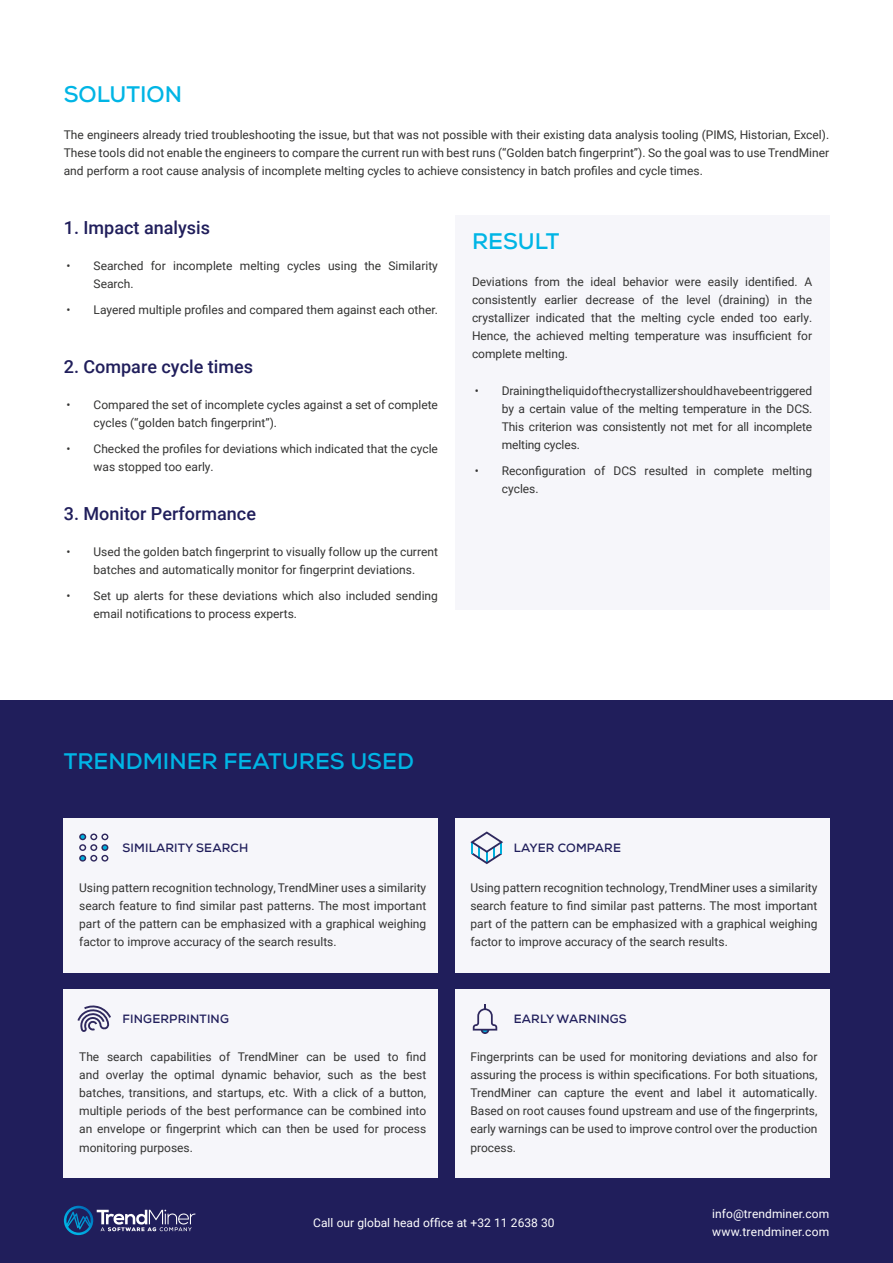
<style>
.page{position:relative;width:893px;height:1263px;background:#fff}
.page>*{position:absolute;margin:0;border:0;box-sizing:border-box;transform-origin:0 0}
.t1{font:700 22.5px "Nexa";color:#00b5e5}
.t2{font:500 18px "Roboto";color:#201e5b}
.t3{font:12px/18px "Roboto";color:#333332;text-align:justify}
.t4{font:12px/18px "Roboto";letter-spacing:.005em;color:#fff}
.t5{font:700 12px "Nexa";letter-spacing:.015em;color:#201e5b}
</style>
<div class="page">
<div style="left:0;top:701px;width:893px;height:562px;background:#201e5b"></div>
<div style="left:455px;top:215px;width:374px;height:395px;background:#f6f6fa"></div>
<div style="left:64px;top:818px;width:374px;height:155px;background:#f6f6fa"></div>
<svg style="left:79px;top:833px;width:29px;height:28px"></svg>
<div style="left:455px;top:818px;width:374px;height:155px;background:#f6f6fa"></div>
<svg style="left:470px;top:831px;width:33px;height:33px"></svg>
<div style="left:455px;top:990px;width:374px;height:188px;background:#f6f6fa"></div>
<svg style="left:473px;top:1005px;width:24px;height:29px"></svg>
<div style="left:64px;top:990px;width:374px;height:188px;background:#f6f6fa"></div>
<svg style="left:77px;top:1005px;width:34px;height:27px"></svg>
<svg style="left:64px;top:1206px;width:132px;height:29px"></svg>
<h1 class="t1" style="left:64px;top:80px;width:120px">SOLUTION</h1>
<p class="t3" style="left:64px;top:126px;width:767px">The engineers already tried troubleshooting the issue, but that was not possible with their existing data analysis tooling (PIMS, Historian, Excel).<br>These tools did not enable the engineers to compare the current run with best runs (“Golden batch fingerprint”). So the goal was to use TrendMiner and perform a root cause analysis of incomplete melting cycles to achieve consistency in batch profiles and cycle times.</p>
<h2 class="t2" style="left:64px;top:215px;width:148px">1. Impact analysis</h2>
<p class="t3" style="left:94px;top:256px;width:346px;text-indent:-27px">• Searched for incomplete melting cycles using the Similarity<br>Search.</p>
<p class="t3" style="left:67px;top:301px;width:373px">• Layered multiple profiles and compared them against each other.</p>
<h2 class="t2" style="left:64px;top:354px;width:191px">2. Compare cycle times</h2>
<p class="t3" style="left:94px;top:395px;width:346px;text-indent:-27px">• Compared the set of incomplete cycles against a set of complete cycles (“golden batch fingerprint”).</p>
<p class="t3" style="left:94px;top:439px;width:346px;text-indent:-27px">• Checked the profiles for deviations which indicated that the cycle was stopped too early.</p>
<h2 class="t2" style="left:64px;top:501px;width:194px">3. Monitor Performance</h2>
<p class="t3" style="left:67px;top:542px;width:373px;text-align:center">• Used the golden batch fingerprint to visually follow up the current batches and automatically monitor for fingerprint deviations.</p>
<p class="t3" style="left:94px;top:586px;width:346px;text-indent:-27px">• Set up alerts for these deviations which also included sending email notifications to process experts.</p>
<h1 class="t1" style="left:472px;top:227px;width:89px">RESULT</h1>
<p class="t3" style="left:472px;top:273px;width:342px">Deviations from the ideal behavior were easily identified. A consistently earlier decrease of the level (draining) in the crystallizer indicated that the melting cycle ended too early.<br>Hence, the achieved melting temperature was insufficient for complete melting.</p>
<p class="t3" style="left:502px;top:381px;width:312px;text-indent:-27px">• Draining the liquid of the crystallizer should have been triggered by a certain value of the melting temperature in the DCS.<br>This criterion was consistently not met for all incomplete melting cycles.</p>
<p class="t3" style="left:502px;top:461px;width:312px;text-indent:-27px">• Reconfiguration of DCS resulted in complete melting cycles.</p>
<h1 class="t1" style="left:64px;top:746px;width:352px">TRENDMINER FEATURES USED</h1>
<p class="t5" style="left:123px;top:840px;width:127px">SIMILARITY SEARCH</p>
<p class="t3" style="left:79px;top:878px;width:349px">Using pattern recognition technology, TrendMiner uses a similarity search feature to find similar past patterns. The most important part of the pattern can be emphasized with a graphical weighing factor to improve accuracy of the search results.</p>
<p class="t5" style="left:123px;top:1011px;width:108px">FINGERPRINTING</p>
<p class="t3" style="left:79px;top:1048px;width:349px">The search capabilities of TrendMiner can be used to find and overlay the optimal dynamic behavior, such as the best batches, transitions, and startups, etc. With a click of a button, multiple periods of the best performance can be combined into an envelope or fingerprint which can then be used for process monitoring purposes.</p>
<p class="t5" style="left:514px;top:840px;width:109px">LAYER COMPARE</p>
<p class="t3" style="left:470px;top:878px;width:349px">Using pattern recognition technology, TrendMiner uses a similarity search feature to find similar past patterns. The most important part of the pattern can be emphasized with a graphical weighing factor to improve accuracy of the search results.</p>
<p class="t5" style="left:514px;top:1011px;width:115px">EARLY WARNINGS</p>
<p class="t3" style="left:470px;top:1048px;width:349px">Fingerprints can be used for monitoring deviations and also for assuring the process is within specifications. For both situations, TrendMiner can capture the event and label it automatically.<br>Based on root causes found upstream and use of the fingerprints, early warnings can be used to improve control over the production process.</p>
<p class="t4" style="left:313px;top:1213px;width:243px">Call our global head office at +32 11 2638 30</p>
<p class="t4" style="left:712px;top:1204px;width:118px">info@trendminer.com www.trendminer.com</p>
</div>
